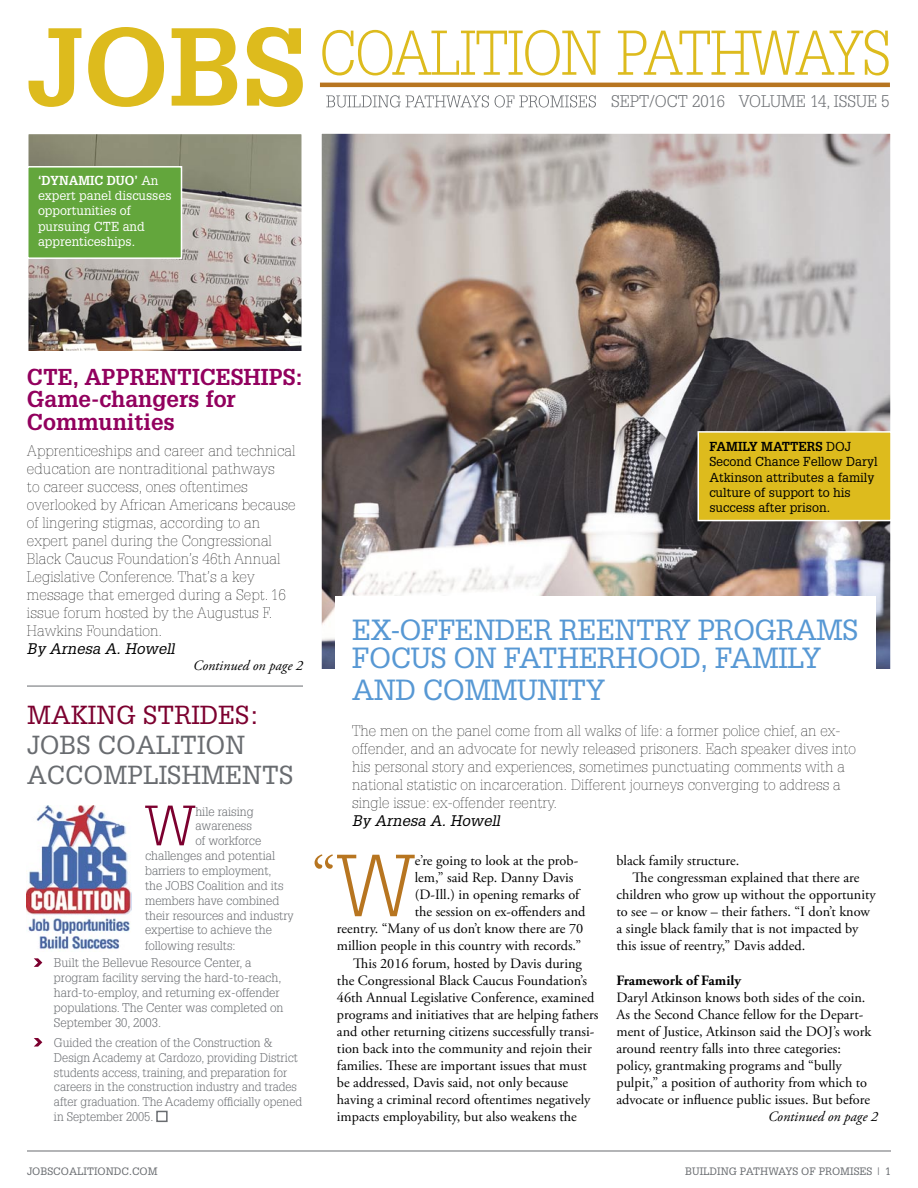
<style>
.page{position:relative;width:918px;height:1188px;background:#fff}
.page>*{position:absolute;margin:0;border:0;box-sizing:border-box;transform-origin:0 0}
.body_text{font:300 85.95px "Glypha LT Std";color:#b77520}
.body_text-2{font:61.8px "Adobe Garamond Pro";color:#b77520}
.Strides__body_text{font:300 55.5px "Glypha LT Std";color:#7c002f}
.t1{font:28.5px/28.5px "Glypha LT Std";letter-spacing:-.02em;color:#5798d4}
.t2{font:25.5px "Glypha LT Std";color:#696c70}
.t3{font:25.5px "Glypha LT Std";color:#7c002f}
.t4{font:700 22.5px/22.5px "Glypha LT Std";color:#92005e}
.t5{font:300 16.5px "Glypha LT Std";color:#696c70}
.t6{font:100 15px/18px "Glypha LT Std";color:#000}
.t7{font:italic 15px "Glypha LT Std";color:#000}
.body_text-3{font:14.25px/17.1px "Adobe Garamond Pro";color:#000}
.Continued_on{font:italic 14.25px "Adobe Garamond Pro";color:#000}
.body_text-4{font:700 14.25px "Adobe Garamond Pro";color:#000}
.t8{font:12.75px/15.3px "Glypha LT Std";color:#000}
.t9{font:12.75px/15.3px "Glypha LT Std";color:#fff}
.Strides__hanging_indent{font:300 12.3px/14.9px "Glypha LT Std";color:#696c70}
.Strides__body_text-2{font:300 12.3px "Glypha LT Std";color:#696c70}
.footer_right{font:10.5px "Glypha LT Std";color:#696c70}
.s1{font-weight:700}
</style>
<div class="page">
<img style="left:323px;top:135px;width:566px;height:532px">
<hr style="left:27px;top:1151px;width:864px;height:1px;background:#696c70">
<svg style="left:618px;top:30px;width:271px;height:45px"></svg>
<svg style="left:28px;top:28px;width:53px;height:79px"></svg>
<svg style="left:88px;top:27px;width:76px;height:80px"></svg>
<svg style="left:172px;top:28px;width:65px;height:78px"></svg>
<svg style="left:247px;top:27px;width:56px;height:80px"></svg>
<svg style="left:322px;top:30px;width:278px;height:45px"></svg>
<svg style="left:326px;top:95px;width:163px;height:12px"></svg>
<svg style="left:495px;top:95px;width:101px;height:12px"></svg>
<hr style="left:320px;top:83px;width:570px;height:4px;background:#b77520">
<svg style="left:34px;top:958px;width:8px;height:9px"></svg>
<svg style="left:34px;top:1038px;width:8px;height:9px"></svg>
<div style="left:156px;top:1111px;width:12px;height:11px;border:2px solid #696c70"></div>
<img style="left:27px;top:806px;width:105px;height:144px">
<hr style="left:27px;top:686px;width:276px;height:1px;background:#696c70">
<div style="left:335px;top:596px;width:541px;height:167px;background:#fff"></div>
<div style="left:698px;top:432px;width:193px;height:89px;background:#ddbb1d"></div>
<div style="left:697px;top:431px;width:195px;height:90px;border:2px solid #fff"></div>
<img style="left:30px;top:136px;width:270px;height:213px">
<div style="left:27px;top:133px;width:276px;height:219px;border:2px solid #fff"></div>
<div style="left:28px;top:167px;width:153px;height:91px;background:#63a63c"></div>
<div style="left:27px;top:166px;width:155px;height:93px;border:2px solid #fff"></div>
<p class="t9" style="left:38px;top:172px;width:135px"><span class="s1">‘DYNAMIC DUO’</span> An expert panel discusses opportunities of pursuing CTE and apprenticeships.</p>
<p class="t5" style="left:611px;top:92px;width:280px">SEPT/OCT 2016 VOLUME 14, ISSUE 5</p>
<p class="t4" style="left:27px;top:365px;width:278px">CTE, APPRENTICESHIPS:<br>Game-changers for<br>Communities</p>
<p class="t6" style="left:27px;top:442px;width:270px">Apprenticeships and career and technical education are nontraditional pathways<br>to career success, ones oftentimes overlooked by African Americans because of lingering stigmas, according to an expert panel during the Congressional Black Caucus Foundation’s 46th Annual Legislative Conference. That’s a key message that emerged during a Sept. 16 issue forum hosted by the Augustus F.<br>Hawkins Foundation.</p>
<p class="t7" style="left:27px;top:639px;width:149px">By Arnesa A. Howell</p>
<p class="Continued_on" style="left:193px;top:657px;width:111px">Continued on page 2</p>
<p class="t3" style="left:27px;top:699px;width:234px">MAKING STRIDES:</p>
<p class="t2" style="left:27px;top:729px;width:220px">JOBS COALITION</p>
<p class="t2" style="left:27px;top:759px;width:268px">ACCOMPLISHMENTS</p>
<p class="Strides__body_text" style="left:145px;top:794px;width:52px">W</p>
<p class="Strides__body_text-2" style="left:195px;top:804px;width:60px">hile raising</p>
<p class="Strides__body_text-2" style="left:195px;top:819px;width:58px">awareness</p>
<p class="Strides__body_text-2" style="left:195px;top:834px;width:67px">of workforce</p>
<p class="Strides__body_text-2" style="left:145px;top:849px;width:131px">challenges and potential</p>
<p class="Strides__body_text-2" style="left:145px;top:864px;width:128px">barriers to employment,</p>
<p class="Strides__body_text-2" style="left:145px;top:879px;width:140px">the JOBS Coalition and its</p>
<p class="Strides__body_text-2" style="left:145px;top:893px;width:136px">members have combined</p>
<p class="Strides__body_text-2" style="left:145px;top:908px;width:150px">their resources and industry</p>
<p class="Strides__body_text-2" style="left:145px;top:923px;width:128px">expertise to achieve the</p>
<p class="Strides__body_text-2" style="left:145px;top:938px;width:92px">following results:</p>
<p class="Strides__hanging_indent" style="left:54px;top:956px;width:231px">Built the Bellevue Resource Center, a program facility serving the hard-to-reach, hard-to-employ, and returning ex-offender populations. The Center was completed on September 30, 2003.</p>
<p class="Strides__hanging_indent" style="left:54px;top:1035px;width:250px">Guided the creation of the Construction &amp; Design Academy at Cardozo, providing District students access, training, and preparation for careers in the construction industry and trades after graduation. The Academy officially opened in September 2005.</p>
<p class="t8" style="left:709px;top:438px;width:170px"><span class="s1">FAMILY MATTERS</span> DOJ<br>Second Chance Fellow Daryl<br>Atkinson attributes a family culture of support to his success after prison.</p>
<p class="t1" style="left:352px;top:615px;width:508px">EX-OFFENDER REENTRY PROGRAMS<br>FOCUS ON FATHERHOOD, FAMILY</p>
<p class="t1" style="left:352px;top:675px;width:254px">AND COMMUNITY</p>
<p class="t6" style="left:352px;top:722px;width:505px">The men on the panel come from all walks of life: a former police chief, an ex&shy;offender, and an advocate for newly released prisoners. Each speaker dives into his personal story and experiences, sometimes punctuating comments with a national statistic on incarceration. Different journeys converging to address a single issue: ex-offender reentry.</p>
<p class="t7" style="left:352px;top:812px;width:149px">By Arnesa A. Howell</p>
<p class="body_text-2" style="left:311px;top:841px;width:26px">“</p>
<p class="body_text" style="left:337px;top:837px;width:79px">W</p>
<p class="body_text-3" style="left:415px;top:852px;width:165px">e’re going to look at the prob-</p>
<p class="body_text-3" style="left:415px;top:869px;width:160px">lem,” said Rep. Danny Davis</p>
<p class="body_text-3" style="left:415px;top:887px;width:166px">(D-Ill.) in opening remarks of</p>
<p class="body_text-3" style="left:415px;top:904px;width:172px">the session on ex-offenders and</p>
<p class="body_text-3" style="left:337px;top:921px;width:248px">reentry. “Many of us don’t know there are 70</p>
<p class="body_text-3" style="left:337px;top:938px;width:246px">million people in this country with records.”</p>
<p class="body_text-3" style="left:337px;top:955px;width:263px;text-indent:16px">This 2016 forum, hosted by Davis during the Congressional Black Caucus Foundation’s 46th Annual Legislative Conference, examined programs and initiatives that are helping fathers and other returning citizens successfully transi&shy;tion back into the community and rejoin their families. These are important issues that must be addressed, Davis said, not only because having a criminal record oftentimes negatively impacts employability, but also weakens the</p>
<p class="body_text-3" style="left:616px;top:852px;width:124px">black family structure.</p>
<p class="body_text-3" style="left:616px;top:869px;width:261px;text-indent:16px">The congressman explained that there are children who grow up without the opportunity to see – or know – their fathers. “I don’t know a single black family that is not impacted by this issue of reentry,” Davis added.</p>
<p class="body_text-4" style="left:616px;top:972px;width:126px">Framework of Family</p>
<p class="body_text-3" style="left:616px;top:989px;width:256px">Daryl Atkinson knows both sides of the coin.<br>As the Second Chance fellow for the Depart&shy;ment of Justice, Atkinson said the DOJ’s work around reentry falls into three categories: policy, grantmaking programs and “bully pulpit,” a position of authority from which to advocate or influence public issues. But before</p>
<p class="Continued_on" style="left:768px;top:1108px;width:111px">Continued on page 2</p>
<p class="footer_right" style="left:27px;top:1164px;width:132px">JOBSCOALITIONDC.COM</p>
<p class="footer_right" style="left:685px;top:1164px;width:207px">BUILDING PATHWAYS OF PROMISES | 1</p>
</div>
